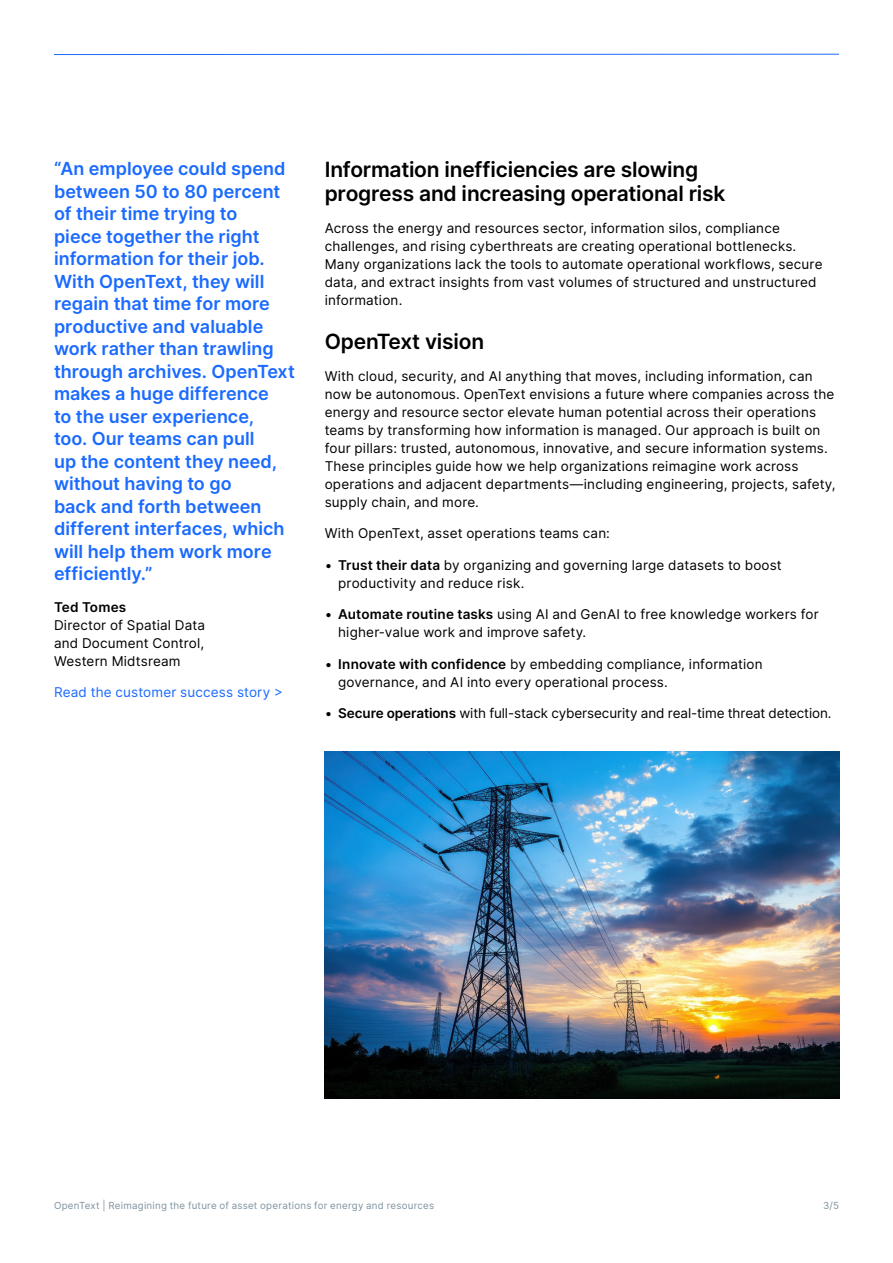
<style>
.page{position:relative;width:893px;height:1263px;background:#fff}
.page>*{position:absolute;margin:0;border:0;box-sizing:border-box;transform-origin:0 0}
.H2_Heading{font:600 21px/24px "Inter";letter-spacing:-.01em;color:#000}
.Pull_Quote{font:600 18px/22.5px "Inter";color:#1a6aff}
.Body{font:13.5px/18px "Inter";letter-spacing:.015em;color:#000}
.Body-2{font:13.5px "Inter";letter-spacing:-.005em;color:#000}
.t1{font:13.5px "Inter";letter-spacing:.01em;color:#1a6aff}
.t2{font:9.75px "Inter";letter-spacing:.025em;color:#7e929f}
.s1{font-weight:600}
</style>
<div class="page">
<hr style="left:54px;top:54px;width:785px;height:1px;background:#1a6aff">
<img style="left:325px;top:752px;width:514px;height:346px">
<p class="Pull_Quote" style="left:54px;top:157px;width:242px">“An employee could spend between 50 to 80 percent of their time trying to<br>piece together the right information for their job.<br>With OpenText, they will regain that time for more productive and valuable work rather than trawling through archives. OpenText makes a huge difference<br>to the user experience,<br>too. Our teams can pull<br>up the content they need, without having to go<br>back and forth between different interfaces, which will help them work more efficiently.”</p>
<p class="Body" style="left:54px;top:597px;width:153px"><span class="s1">Ted Tomes<br></span>Director of Spatial Data and Document Control,<br>Western Midtsream</p>
<p class="t1" style="left:54px;top:682px;width:231px">Read the customer success story &gt;</p>
<h2 class="H2_Heading" style="left:325px;top:157px;width:402px">Information inefficiencies are slowing progress and increasing operational risk</h2>
<p class="Body" style="left:325px;top:219px;width:499px">Across the energy and resources sector, information silos, compliance challenges, and rising cyberthreats are creating operational bottlenecks.<br>Many organizations lack the tools to automate operational workflows, secure data, and extract insights from vast volumes of structured and unstructured information.</p>
<h2 class="H2_Heading" style="left:325px;top:329px;width:161px">OpenText vision</h2>
<p class="Body" style="left:325px;top:366px;width:512px">With cloud, security, and AI anything that moves, including information, can now be autonomous. OpenText envisions a future where companies across the energy and resource sector elevate human potential across their operations teams by transforming how information is managed. Our approach is built on four pillars: trusted, autonomous, innovative, and secure information systems.<br>These principles guide how we help organizations reimagine work across operations and adjacent departments—including engineering, projects, safety, supply chain, and more.</p>
<p class="Body" style="left:325px;top:524px;width:287px">With OpenText, asset operations teams can:</p>
<p class="Body" style="left:338px;top:555px;width:445px;text-indent:-14px">• <span class="s1">Trust their data</span> by organizing and governing large datasets to boost productivity and reduce risk.</p>
<p class="Body" style="left:338px;top:605px;width:482px;text-indent:-14px">• <span class="s1">Automate routine tasks</span> using AI and GenAI to free knowledge workers for higher-value work and improve safety.</p>
<p class="Body" style="left:338px;top:654px;width:426px;text-indent:-14px">• <span class="s1">Innovate with confidence</span> by embedding compliance, information governance, and AI into every operational process.</p>
<p class="Body-2" style="left:325px;top:703px;width:508px">• <span class="s1">Secure operations</span> with full-stack cybersecurity and real-time threat detection.</p>
<p class="t2" style="left:54px;top:1198px;width:382px">OpenText | Reimagining the future of asset operations for energy and resources</p>
<p class="t2" style="left:823px;top:1198px;width:17px">3/5</p>
</div>
